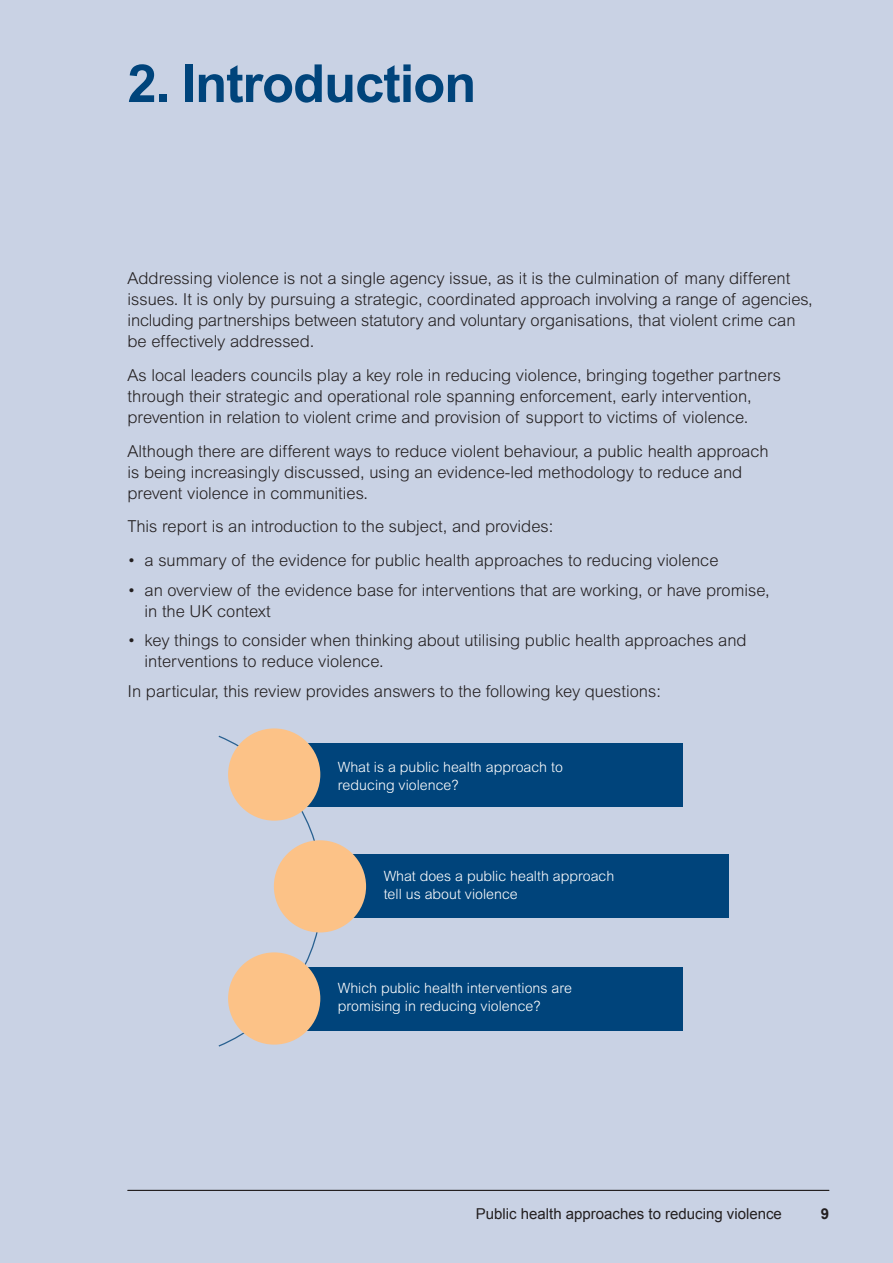
<style>
.page{position:relative;width:893px;height:1263px;background:#c9d2e4}
.page>*{position:absolute;margin:0;border:0;box-sizing:border-box;transform-origin:0 0}
.A4_Heading{font:700 52.5px "Arial";letter-spacing:-.02em;color:#00447b}
.A4_Body{font:300 16.5px/21px "Arial MT Std";color:#231f20}
.t1{font:15px "Arial";color:#231f20}
.t2{font:700 15px "Arial";color:#231f20}
.A4_Body-2{font:300 14.25px/18px "Arial MT Std";color:#fff}
</style>
<div class="page">
<svg style="left:218px;top:734px;width:105px;height:313px"></svg>
<div style="left:254px;top:743px;width:429px;height:63px;background:#00447b"></div>
<div style="left:228px;top:728px;width:92px;height:93px;background:#fcc287;border-radius:50%"></div>
<div style="left:254px;top:967px;width:429px;height:63px;background:#00447b"></div>
<div style="left:228px;top:952px;width:92px;height:92px;background:#fcc287;border-radius:50%"></div>
<div style="left:300px;top:855px;width:429px;height:63px;background:#00447b"></div>
<div style="left:274px;top:840px;width:92px;height:92px;background:#fcc287;border-radius:50%"></div>
<hr style="left:128px;top:1190px;width:701px;height:1px;background:#231f20">
<p class="A4_Heading" style="left:128px;top:49px;width:350px">2. Introduction</p>
<p class="A4_Body" style="left:128px;top:268px;width:686px">Addressing violence is not a single agency issue, as it is the culmination of many different issues. It is only by pursuing a strategic, coordinated approach involving a range of agencies, including partnerships between statutory and voluntary organisations, that violent crime can be effectively addressed.</p>
<p class="A4_Body" style="left:128px;top:365px;width:655px">As local leaders councils play a key role in reducing violence, bringing together partners through their strategic and operational role spanning enforcement, early intervention, prevention in relation to violent crime and provision of support to victims of violence.</p>
<p class="A4_Body" style="left:128px;top:440px;width:642px">Although there are different ways to reduce violent behaviour, a public health approach is being increasingly discussed, using an evidence-led methodology to reduce and prevent violence in communities.</p>
<p class="A4_Body" style="left:128px;top:516px;width:427px">This report is an introduction to the subject, and provides:</p>
<p class="A4_Body" style="left:128px;top:550px;width:592px">• a summary of the evidence for public health approaches to reducing violence</p>
<p class="A4_Body" style="left:145px;top:579px;width:627px;text-indent:-17px">• an overview of the evidence base for interventions that are working, or have promise, in the UK context</p>
<p class="A4_Body" style="left:145px;top:630px;width:603px;text-indent:-17px">• key things to consider when thinking about utilising public health approaches and interventions to reduce violence.</p>
<p class="A4_Body" style="left:128px;top:680px;width:535px">In particular, this review provides answers to the following key questions:</p>
<p class="A4_Body-2" style="left:338px;top:757px;width:226px">What is a public health approach to reducing violence?</p>
<p class="A4_Body-2" style="left:384px;top:867px;width:232px">What does a public health approach tell us about violence</p>
<p class="A4_Body-2" style="left:338px;top:979px;width:236px">Which public health interventions are promising in reducing violence?</p>
<p class="t1" style="left:476px;top:1203px;width:307px">Public health approaches to reducing violence</p>
<p class="t2" style="left:821px;top:1203px;width:10px">9</p>
</div>
